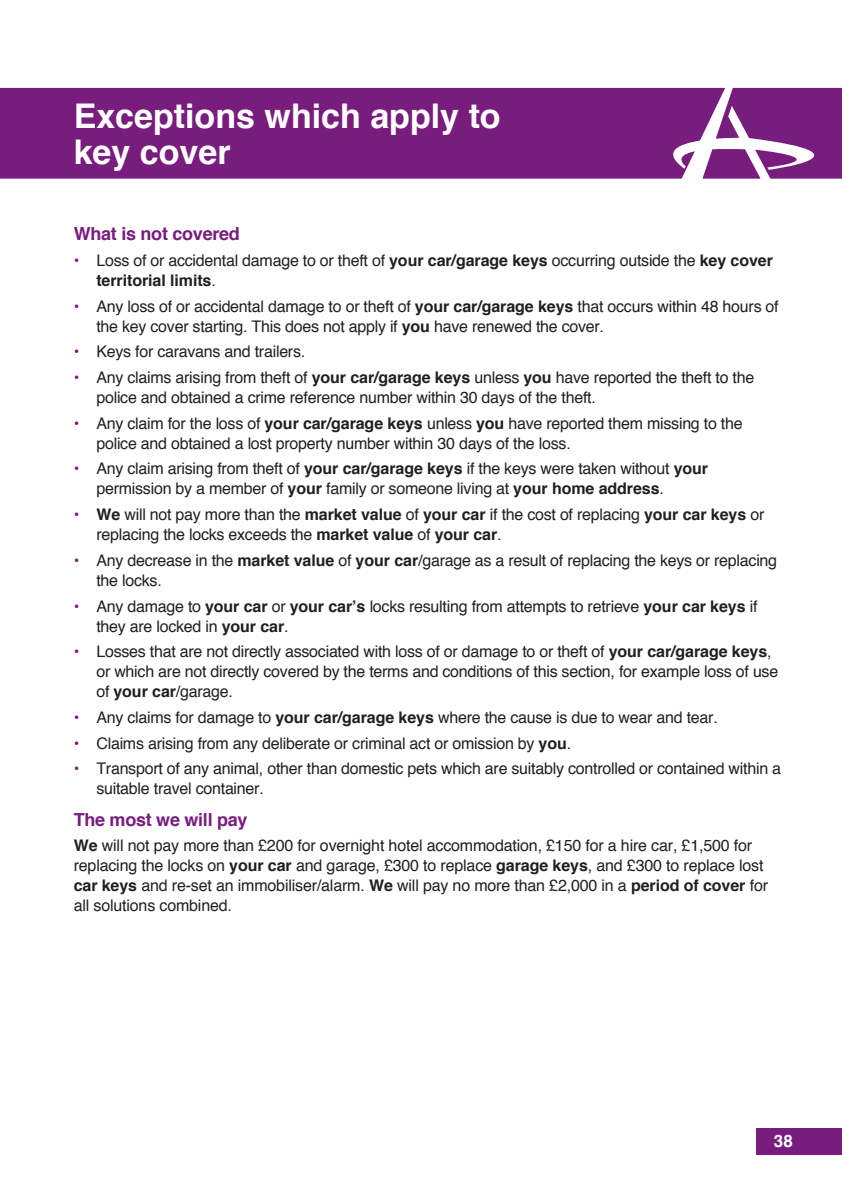
<style>
.page{position:relative;width:842px;height:1191px;background:#fff}
.page>*{position:absolute;margin:0;border:0;box-sizing:border-box;transform-origin:0 0}
.Section_Headings{font:700 34px "Helvetica";color:#fff}
._02_Sub_Heading{font:700 18px "Helvetica";letter-spacing:-.015em;color:#781d7d}
.t1{font:700 17px "Helvetica";color:#fff}
._04_Body_Bullets{font:16px/20px "Helvetica";letter-spacing:-.015em;color:#231f20}
._03_Body_Copy{font:16px/20px "Helvetica";letter-spacing:-.01em;color:#231f20}
.s1{color:#781d7d}
.s2{font-weight:700}
</style>
<div class="page">
<div style="left:0;top:88px;width:702px;height:91px;background:#781d7d"></div>
<svg style="left:702px;top:88px;width:140px;height:91px"></svg>
<div style="left:757px;top:1128px;width:85px;height:27px;background:#781d7d"></div>
<p class="Section_Headings" style="left:74px;top:89px;width:429px">Exceptions which apply to</p>
<p class="Section_Headings" style="left:74px;top:125px;width:158px">key cover</p>
<p class="_02_Sub_Heading" style="left:74px;top:219px;width:168px">What is not covered</p>
<p class="_04_Body_Bullets" style="left:96px;top:251px;width:678px;text-indent:-23px"><span class="s1">•</span> Loss of or accidental damage to or theft of <span class="s2">your car/garage keys</span> occurring outside the <span class="s2">key cover territorial limits</span>.</p>
<p class="_04_Body_Bullets" style="left:96px;top:296px;width:684px;text-indent:-23px"><span class="s1">•</span> Any loss of or accidental damage to or theft of <span class="s2">your car/garage keys</span> that occurs within 48 hours of the key cover starting. This does not apply if <span class="s2">you</span> have renewed the cover.</p>
<p class="_04_Body_Bullets" style="left:74px;top:342px;width:233px"><span class="s1">•</span> Keys for caravans and trailers.</p>
<p class="_04_Body_Bullets" style="left:96px;top:368px;width:659px;text-indent:-23px"><span class="s1">•</span> Any claims arising from theft of <span class="s2">your car/garage keys</span> unless <span class="s2">you</span> have reported the theft to the police and obtained a crime reference number within 30 days of the theft.</p>
<p class="_04_Body_Bullets" style="left:96px;top:413px;width:648px;text-indent:-23px"><span class="s1">•</span> Any claim for the loss of <span class="s2">your car/garage keys</span> unless <span class="s2">you</span> have reported them missing to the police and obtained a lost property number within 30 days of the loss.</p>
<p class="_04_Body_Bullets" style="left:96px;top:459px;width:613px;text-indent:-23px"><span class="s1">•</span> Any claim arising from theft of <span class="s2">your car/garage keys</span> if the keys were taken without <span class="s2">your </span>permission by a member of <span class="s2">your</span> family or someone living at <span class="s2">your home address</span>.</p>
<p class="_04_Body_Bullets" style="left:96px;top:505px;width:670px;text-indent:-23px"><span class="s1">•</span> <span class="s2">We</span> will not pay more than the <span class="s2">market value</span> of <span class="s2">your car</span> if the cost of replacing <span class="s2">your car keys</span> or replacing the locks exceeds the <span class="s2">market value</span> of <span class="s2">your car</span>.</p>
<p class="_04_Body_Bullets" style="left:96px;top:551px;width:682px;text-indent:-23px"><span class="s1">•</span> Any decrease in the <span class="s2">market value</span> of <span class="s2">your car</span>/garage as a result of replacing the keys or replacing the locks.</p>
<p class="_04_Body_Bullets" style="left:96px;top:596px;width:663px;text-indent:-23px"><span class="s1">•</span> Any damage to <span class="s2">your car</span> or <span class="s2">your car’s</span> locks resulting from attempts to retrieve <span class="s2">your car keys</span> if they are locked in <span class="s2">your car</span>.</p>
<p class="_04_Body_Bullets" style="left:96px;top:642px;width:683px;text-indent:-23px"><span class="s1">•</span> Losses that are not directly associated with loss of or damage to or theft of <span class="s2">your car/garage keys</span>, or which are not directly covered by the terms and conditions of this section, for example loss of use of <span class="s2">your car</span>/garage.</p>
<p class="_04_Body_Bullets" style="left:74px;top:708px;width:646px"><span class="s1">•</span> Any claims for damage to <span class="s2">your car/garage keys</span> where the cause is due to wear and tear.</p>
<p class="_04_Body_Bullets" style="left:74px;top:733px;width:499px"><span class="s1">•</span> Claims arising from any deliberate or criminal act or omission by <span class="s2">you</span>.</p>
<p class="_04_Body_Bullets" style="left:96px;top:759px;width:686px;text-indent:-23px"><span class="s1">•</span> Transport of any animal, other than domestic pets which are suitably controlled or contained within a suitable travel container.</p>
<p class="_02_Sub_Heading" style="left:74px;top:804px;width:175px">The most we will pay</p>
<p class="_03_Body_Copy" style="left:74px;top:836px;width:696px"><span class="s2">We</span> will not pay more than £200 for overnight hotel accommodation, £150 for a hire car, £1,500 for replacing the locks on <span class="s2">your car</span> and garage, £300 to replace <span class="s2">garage keys</span>, and £300 to replace lost <span class="s2">car keys</span> and re-set an immobiliser/alarm. <span class="s2">We</span> will pay no more than £2,000 in a <span class="s2">period of cover</span> for all solutions combined.</p>
<p class="t1" style="left:774px;top:1127px;width:20px">38</p>
</div>
